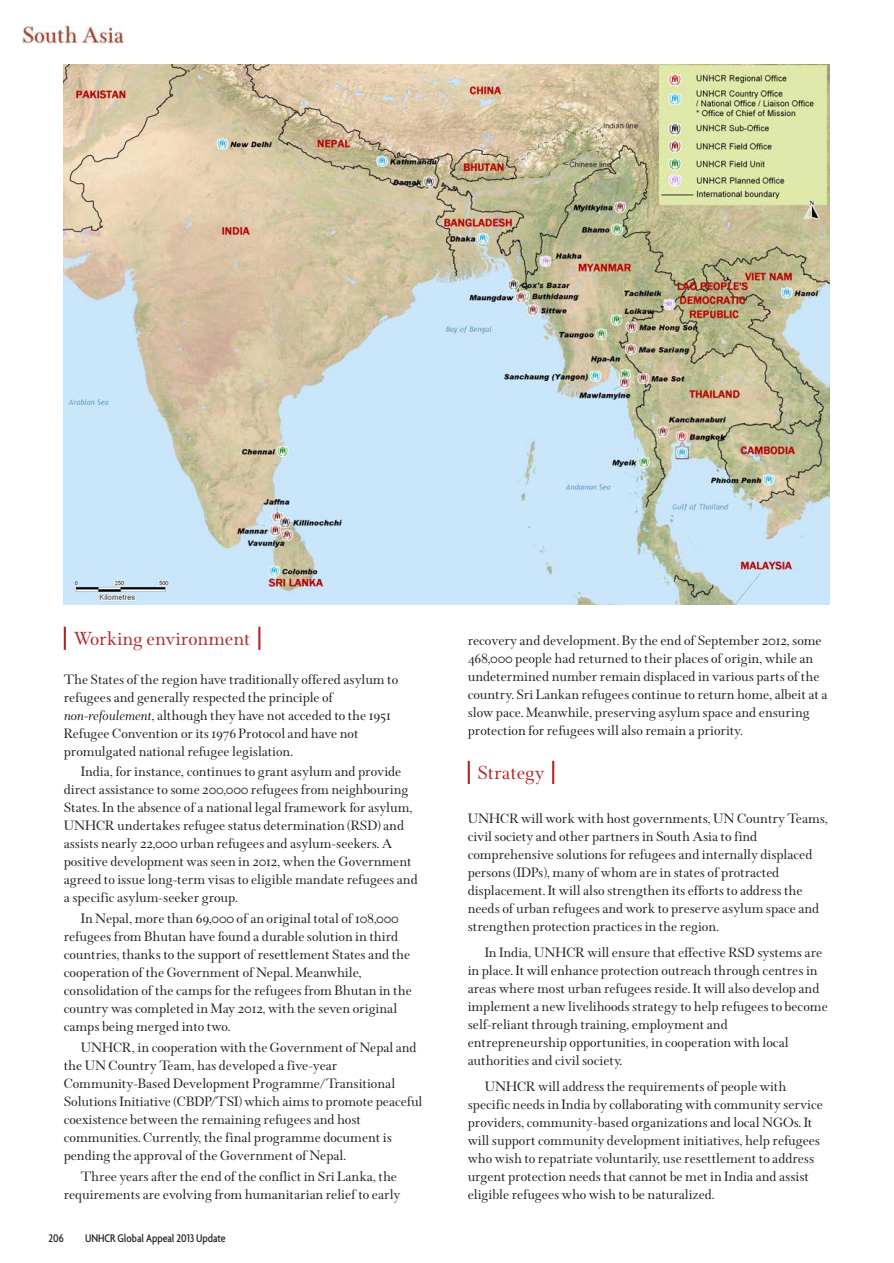
<style>
.page{position:relative;width:894px;height:1263px;background:#fff}
.page>*{position:absolute;margin:0;border:0;box-sizing:border-box;transform-origin:0 0}
.t1{font:21px "Wessex";letter-spacing:-.005em;color:#b02626}
.t2{font:15px/18px "Wessex";letter-spacing:-.005em;color:#1f1a17}
.t3{font:500 condensed 12px "Agenda";letter-spacing:-.005em;color:#1f1a17}
.s1{font-style:italic}
</style>
<div class="page">
<hr style="left:64px;top:627px;width:2px;height:23px;background:#b02626">
<hr style="left:258px;top:627px;width:2px;height:23px;background:#b02626">
<hr style="left:468px;top:761px;width:2px;height:23px;background:#b02626">
<hr style="left:552px;top:761px;width:2px;height:23px;background:#b02626">
<img style="left:64px;top:65px;width:765px;height:540px">
<img style="left:21px;top:26px;width:103px;height:18px">
<h1 class="t1" style="left:74px;top:629px;width:179px">Working environment</h1>
<p class="t2" style="left:64px;top:671px;width:336px">The States of the region have traditionally offered asylum to refugees and generally respected the principle of <span class="s1">non-refoulement</span>, although they have not acceded to the 1951<br>Refugee Convention or its 1976 Protocol and have not promulgated national refugee legislation.</p>
<p class="t2" style="left:64px;top:764px;width:356px;text-indent:17px">India, for instance, continues to grant asylum and provide direct assistance to some 200,000 refugees from neighbouring States. In the absence of a national legal framework for asylum, UNHCR undertakes refugee status determination (RSD) and assists nearly 22,000 urban refugees and asylum-seekers. A positive development was seen in 2012, when the Government agreed to issue long-term visas to eligible mandate refugees and a specific asylum-seeker group.</p>
<p class="t2" style="left:64px;top:911px;width:350px;text-indent:17px">In Nepal, more than 69,000 of an original total of 108,000 refugees from Bhutan have found a durable solution in third countries, thanks to the support of resettlement States and the cooperation of the Government of Nepal. Meanwhile, consolidation of the camps for the refugees from Bhutan in the country was completed in May 2012, with the seven original camps being merged into two.</p>
<p class="t2" style="left:64px;top:1040px;width:360px;text-indent:17px">UNHCR, in cooperation with the Government of Nepal and the UN Country Team, has developed a five-year Community-Based Development Programme/Transitional Solutions Initiative (CBDP/TSI) which aims to promote peaceful coexistence between the remaining refugees and host communities. Currently, the final programme document is pending the approval of the Government of Nepal.</p>
<p class="t2" style="left:64px;top:1168px;width:338px;text-align:right">Three years after the end of the conflict in Sri Lanka, the requirements are evolving from humanitarian relief to early</p>
<p class="t3" style="left:49px;top:1232px;width:17px">206</p>
<p class="t3" style="left:85px;top:1232px;width:142px">UNHCR Global Appeal 2013 Update</p>
<p class="t2" style="left:468px;top:632px;width:361px">recovery and development. By the end of September 2012, some 468,000 people had returned to their places of origin, while an undetermined number remain displaced in various parts of the country. Sri Lankan refugees continue to return home, albeit at a slow pace. Meanwhile, preserving asylum space and ensuring protection for refugees will also remain a priority.</p>
<h1 class="t1" style="left:477px;top:763px;width:69px">Strategy</h1>
<p class="t2" style="left:468px;top:810px;width:362px">UNHCR will work with host governments, UN Country Teams, civil society and other partners in South Asia to find comprehensive solutions for refugees and internally displaced persons (IDPs), many of whom are in states of protracted displacement. It will also strengthen its efforts to address the needs of urban refugees and work to preserve asylum space and strengthen protection practices in the region.</p>
<p class="t2" style="left:468px;top:944px;width:362px;text-indent:17px">In India, UNHCR will ensure that effective RSD systems are in place. It will enhance protection outreach through centres in areas where most urban refugees reside. It will also develop and implement a new livelihoods strategy to help refugees to become self-reliant through training, employment and entrepreneurship opportunities, in cooperation with local authorities and civil society.</p>
<p class="t2" style="left:468px;top:1078px;width:357px;text-indent:17px">UNHCR will address the requirements of people with specific needs in India by collaborating with community service providers, community-based organizations and local NGOs. It will support community development initiatives, help refugees who wish to repatriate voluntarily, use resettlement to address urgent protection needs that cannot be met in India and assist eligible refugees who wish to be naturalized.</p>
</div>
